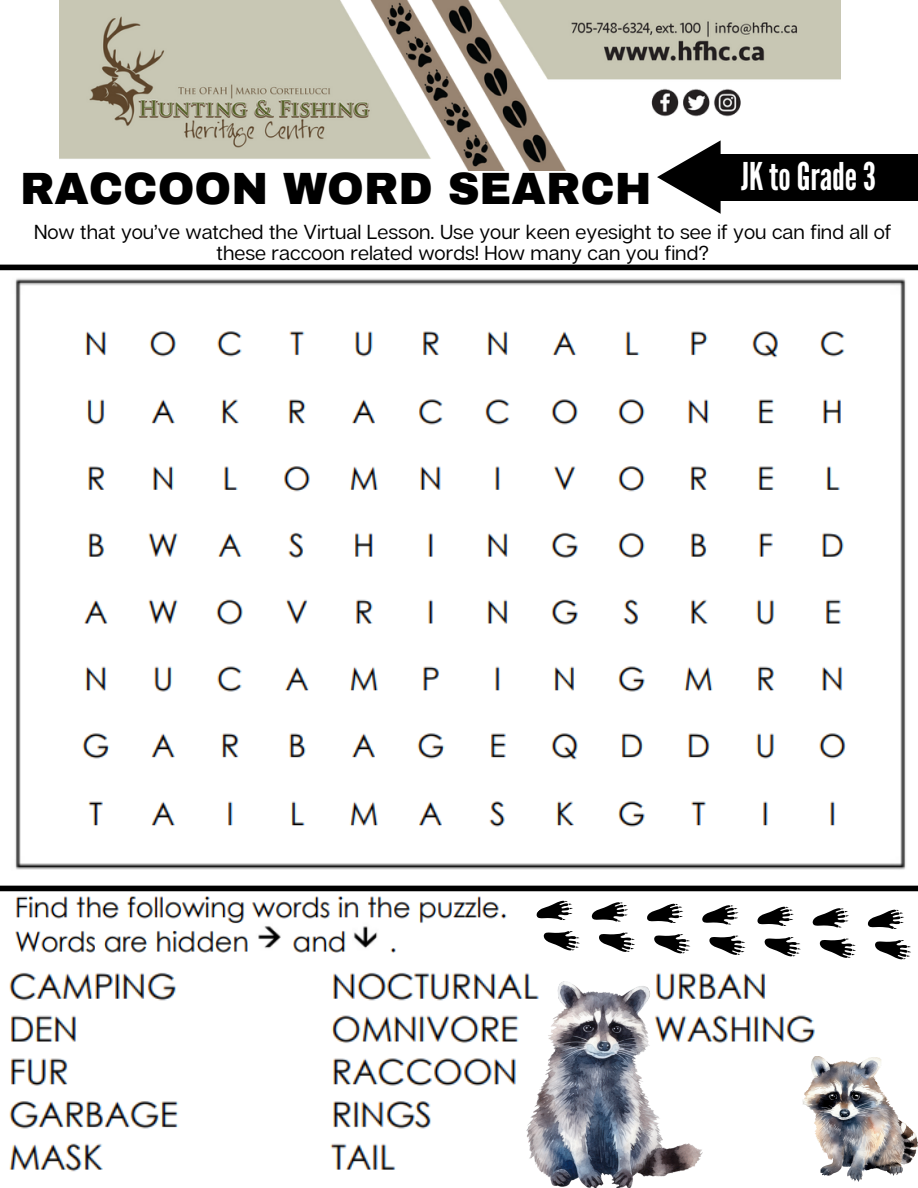
<style>
.page{position:relative;width:918px;height:1188px;background:#fff}
.page>*{position:absolute;margin:0;border:0;box-sizing:border-box;transform-origin:0 0}
.t1{font:900 44.25px "Archivo";color:#000}
.t2{font:38.1px "League Gothic";color:#fff}
.t3{font:20.25px/21.3px "Articulat CF";color:#000;text-align:center}
</style>
<div class="page">
<img style="left:60px;top:0;width:781px;height:171px">
<div style="left:702px;top:154px;width:216px;height:47px;background:#000"></div>
<svg style="left:657px;top:140px;width:64px;height:74px"></svg>
<img style="left:15px;top:278px;width:891px;height:592px">
<div style="left:0;top:265px;width:918px;height:5px;background:#000"></div>
<img style="left:11px;top:891px;width:501px;height:62px">
<div style="left:0;top:886px;width:918px;height:5px;background:#000"></div>
<img style="left:9px;top:972px;width:812px;height:200px">
<img style="left:527px;top:981px;width:175px;height:207px">
<img style="left:803px;top:1057px;width:115px;height:125px">
<svg style="left:536px;top:900px;width:44px;height:51px"></svg>
<svg style="left:591px;top:902px;width:44px;height:50px"></svg>
<svg style="left:647px;top:903px;width:44px;height:51px"></svg>
<svg style="left:702px;top:905px;width:44px;height:50px"></svg>
<svg style="left:757px;top:906px;width:44px;height:51px"></svg>
<svg style="left:812px;top:908px;width:44px;height:50px"></svg>
<svg style="left:867px;top:909px;width:44px;height:51px"></svg>
<p class="t1" style="left:20px;top:166px;width:633px">RACCOON WORD SEARCH</p>
<p class="t2" style="left:741px;top:154px;width:136px">JKtoGrade3</p>
<p class="t3" style="left:34px;top:220px;width:859px">Now that you’ve watched the Virtual Lesson. Use your keen eyesight to see if you can find all of these raccoon related words! How many can you find?</p>
</div>
